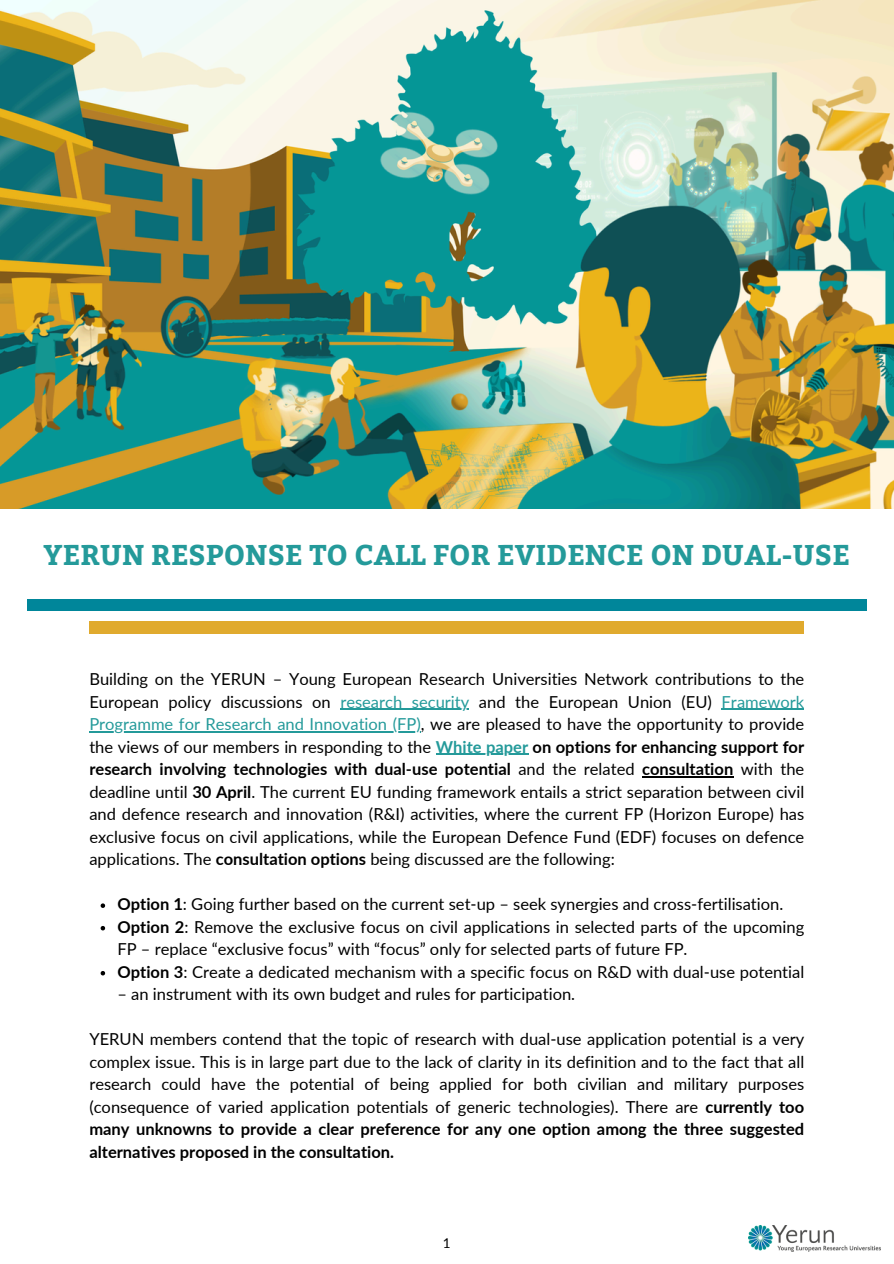
<style>
.page{position:relative;width:894px;height:1264px;background:#fff}
.page>*{position:absolute;margin:0;border:0;box-sizing:border-box;transform-origin:0 0}
.t1{font:700 28.5px "Bitter";color:#249a9a}
.t2{font:16.5px/22.5px "Lato";color:#000}
.t3{font:16.5px "Lato";color:#249a9a}
.t4{font:13.5px "Lato";color:#000}
.s1{color:#000}
.s2{color:#249a9a}
.s3{font-weight:700;color:#249a9a}
.s4{font-weight:700}
</style>
<div class="page">
<img style="left:0;top:0;width:893px;height:509px">
<div style="left:27px;top:599px;width:839px;height:11px;background:#00869a"></div>
<div style="left:89px;top:621px;width:715px;height:13px;background:#e0aa2e"></div>
<img style="left:748px;top:1225px;width:132px;height:26px">
<hr style="left:340px;top:708px;width:129px;height:1px;background:#249a9a">
<hr style="left:721px;top:708px;width:83px;height:1px;background:#249a9a">
<hr style="left:89px;top:731px;width:331px;height:1px;background:#249a9a">
<hr style="left:435px;top:753px;width:93px;height:1px;background:#249a9a">
<hr style="left:642px;top:776px;width:91px;height:1px;background:#000">
<svg style="left:101px;top:903px;width:4px;height:4px"></svg>
<svg style="left:101px;top:926px;width:4px;height:4px"></svg>
<svg style="left:101px;top:971px;width:4px;height:4px"></svg>
<h1 class="t1" style="left:44px;top:533px;width:807px">YERUN RESPONSE TO CALL FOR EVIDENCE ON DUAL-USE</h1>
<p class="t2" style="left:89px;top:667px;width:716px">Building on the YERUN – Young European Research Universities Network contributions to the<br>European policy discussions on</p>
<p class="t3" style="left:340px;top:691px;width:465px">research security <span class="s1">and the European Union (EU)</span> Framework</p>
<p class="t2" style="left:89px;top:712px;width:716px"><span class="s2">Programme for Research and Innovation (FP)</span>, we are pleased to have the opportunity to provide the views of our members in responding to the <span class="s3">White paper</span> <span class="s4">on options for enhancing support for</span></p>
<p class="t2" style="left:89px;top:757px;width:716px;text-align:justify"><span class="s4">research involving technologies with dual-use potential</span> and the related <span class="s4">consultation</span> with the deadline until <span class="s4">30 April</span>. The current EU funding framework entails a strict separation between civil and defence research and innovation (R&amp;I) activities, where the current FP (Horizon Europe) has exclusive focus on civil applications, while the European Defence Fund (EDF) focuses on defence applications. The <span class="s4">consultation options</span> being discussed are the following:</p>
<p class="t2" style="left:117px;top:892px;width:688px"><span class="s4">Option 1</span>: Going further based on the current set-up – seek synergies and cross-fertilisation.<br><span class="s4">Option 2</span>: Remove the exclusive focus on civil applications in selected parts of the upcoming FP – replace “exclusive focus” with “focus” only for selected parts of future FP.<br><span class="s4">Option 3</span>: Create a dedicated mechanism with a specific focus on R&amp;D with dual-use potential</p>
<p class="t2" style="left:117px;top:982px;width:459px">– an instrument with its own budget and rules for participation.</p>
<p class="t2" style="left:89px;top:1027px;width:716px">YERUN members contend that the topic of research with dual-use application potential is a very</p>
<p class="t2" style="left:89px;top:1050px;width:716px;text-align:justify">complex issue. This is in large part due to the lack of clarity in its definition and to the fact that all research could have the potential of being applied for both civilian and military purposes (consequence of varied application potentials of generic technologies). There are <span class="s4">currently too many unknowns to provide a clear preference for any one option among the three suggested alternatives proposed in the consultation.</span></p>
<p class="t4" style="left:443px;top:1234px;width:9px">1</p>
</div>
